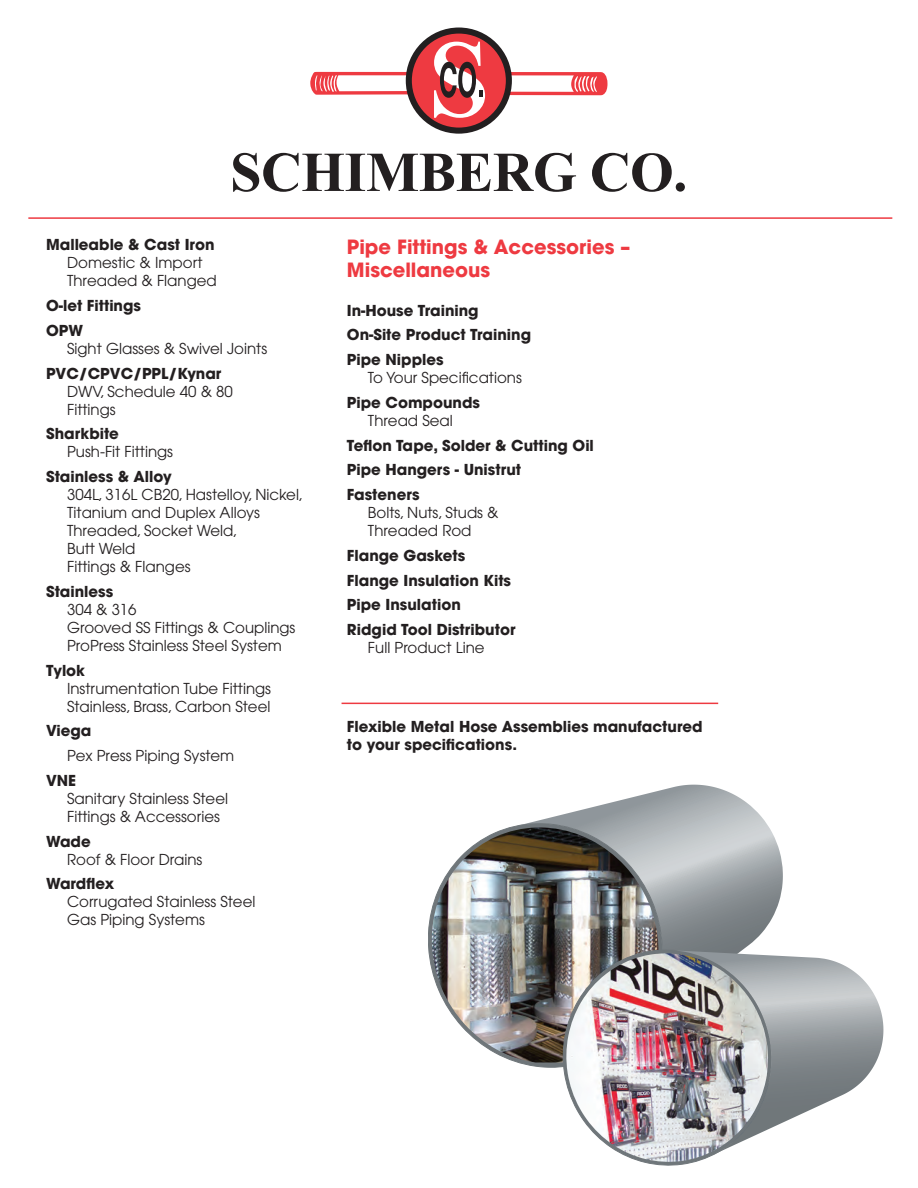
<style>
.page{position:relative;width:918px;height:1188px;background:#fff}
.page>*{position:absolute;margin:0;border:0;box-sizing:border-box;transform-origin:0 0}
.t1{font:700 19.5px/23.4px "Avant Garde";color:#ee3a41}
.t2{font:15px/18px "Avant Garde";color:#231f20}
.t3{font:700 15px/24.8px "Avant Garde";color:#231f20}
</style>
<div class="page">
<div style="left:406px;top:28px;width:106px;height:106px;background:#231f20;border-radius:50%"></div>
<div style="left:412px;top:34px;width:94px;height:94px;background:#ee3a41;border-radius:50%"></div>
<svg style="left:233px;top:153px;width:343px;height:39px"></svg>
<svg style="left:592px;top:153px;width:93px;height:39px"></svg>
<svg style="left:310px;top:42px;width:297px;height:76px"></svg>
<hr style="left:28px;top:217px;width:864px;height:2px;background:#ee3a41">
<hr style="left:342px;top:703px;width:376px;height:1px;background:#ee3a41">
<svg style="left:529px;top:785px;width:254px;height:164px"></svg>
<svg style="left:428px;top:823px;width:234px;height:245px"></svg>
<img style="left:432px;top:827px;width:226px;height:235px">
<svg style="left:562px;top:949px;width:182px;height:216px"></svg>
<svg style="left:566px;top:950px;width:275px;height:179px;background:#a4a8ab"></svg>
<img style="left:566px;top:953px;width:203px;height:210px">
<p class="t3" style="left:46px;top:232px;width:170px">Malleable &amp; Cast Iron</p>
<p class="t2" style="left:67px;top:254px;width:151px">Domestic &amp; Import<br>Threaded &amp; Flanged</p>
<p class="t3" style="left:46px;top:293px;width:96px">O-let Fittings<br>OPW</p>
<p class="t2" style="left:67px;top:339px;width:202px">Sight Glasses &amp; Swivel Joints</p>
<p class="t3" style="left:46px;top:361px;width:177px">PVC/CPVC/PPL/Kynar</p>
<p class="t2" style="left:67px;top:382px;width:167px">DWV, Schedule 40 &amp; 80<br>Fittings</p>
<p class="t3" style="left:46px;top:421px;width:74px">Sharkbite</p>
<p class="t2" style="left:67px;top:443px;width:107px">Push-Fit Fittings</p>
<p class="t3" style="left:46px;top:464px;width:127px">Stainless &amp; Alloy</p>
<p class="t2" style="left:67px;top:486px;width:238px">304L, 316L CB20, Hastelloy, Nickel,<br>Titanium and Duplex Alloys<br>Threaded, Socket Weld,<br>Butt Weld<br>Fittings &amp; Flanges</p>
<p class="t3" style="left:46px;top:579px;width:69px">Stainless</p>
<p class="t2" style="left:67px;top:600px;width:230px">304 &amp; 316<br>Grooved SS Fittings &amp; Couplings<br>ProPress Stainless Steel System</p>
<p class="t3" style="left:46px;top:658px;width:41px">Tylok</p>
<p class="t2" style="left:67px;top:679px;width:205px">Instrumentation Tube Fittings<br>Stainless, Brass, Carbon Steel</p>
<p class="t3" style="left:46px;top:718px;width:47px">Viega</p>
<p class="t2" style="left:67px;top:747px;width:169px">Pex Press Piping System</p>
<p class="t3" style="left:46px;top:768px;width:32px">VNE</p>
<p class="t2" style="left:67px;top:789px;width:163px">Sanitary Stainless Steel<br>Fittings &amp; Accessories</p>
<p class="t3" style="left:46px;top:829px;width:46px">Wade</p>
<p class="t2" style="left:67px;top:850px;width:137px">Roof &amp; Floor Drains</p>
<p class="t3" style="left:46px;top:871px;width:70px">Wardflex</p>
<p class="t2" style="left:67px;top:893px;width:190px">Corrugated Stainless Steel<br>Gas Piping Systems</p>
<h1 class="t1" style="left:347px;top:235px;width:285px">Pipe Fittings &amp; Accessories –<br>Miscellaneous</h1>
<p class="t3" style="left:347px;top:298px;width:186px">In-House Training<br>On-Site Product Training<br>Pipe Nipples</p>
<p class="t2" style="left:368px;top:369px;width:155px">To Your Specifications</p>
<p class="t3" style="left:347px;top:390px;width:135px">Pipe Compounds</p>
<p class="t2" style="left:368px;top:411px;width:86px">Thread Seal</p>
<p class="t3" style="left:347px;top:433px;width:249px">Teflon Tape, Solder &amp; Cutting Oil<br>Pipe Hangers - Unistrut<br>Fasteners</p>
<p class="t2" style="left:368px;top:504px;width:132px">Bolts, Nuts, Studs &amp;<br>Threaded Rod</p>
<p class="t3" style="left:347px;top:543px;width:170px">Flange Gaskets<br>Flange Insulation Kits<br>Pipe Insulation<br>Ridgid Tool Distributor</p>
<p class="t2" style="left:368px;top:639px;width:118px">Full Product Line</p>
<p class="t3" style="left:347px;top:717px;width:357px;line-height:18px">Flexible Metal Hose Assemblies manufactured to your specifications.</p>
</div>
